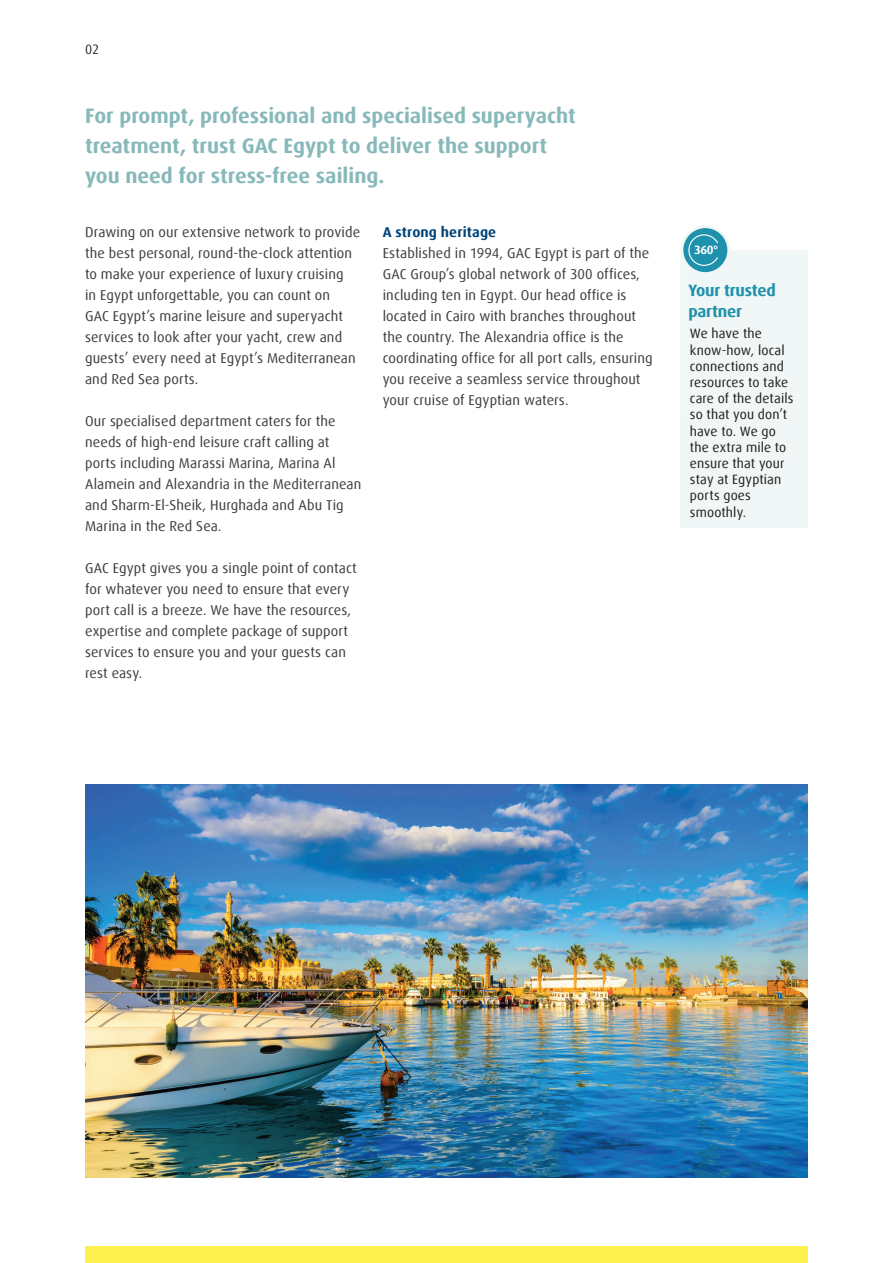
<style>
.page{position:relative;width:893px;height:1263px;background:#fff}
.page>*{position:absolute;margin:0;border:0;box-sizing:border-box;transform-origin:0 0}
.t1{font:700 21px/30px "Dax Offc";color:#88b9ba}
.t2{font:700 16.5px/21px "Dax Offc";letter-spacing:-.015em;color:#1e92ac}
.t3{font:14.25px/21px "Dax Offc";letter-spacing:.01em;color:#3e3e3f}
.t4{font:700 14.25px "Dax Offc";letter-spacing:.01em;color:#00447b}
.t5{font:13.5px/16.2px "Dax Offc";letter-spacing:.01em;color:#231f20}
.t6{font:13.5px "Dax Offc";color:#312f30}
.t7{font:700 12px "Dax Offc";color:#fff}
</style>
<div class="page">
<img style="left:85px;top:784px;width:723px;height:394px">
<div style="left:680px;top:422px;width:128px;height:105px;background:#f1f6f6"></div>
<svg style="left:681px;top:226px;width:127px;height:196px"></svg>
<div style="left:85px;top:1246px;width:723px;height:17px;background:#fcf14e"></div>
<p class="t6" style="left:85px;top:40px;width:16px">02</p>
<h1 class="t1" style="left:85px;top:101px;width:492px">For prompt, professional and specialised superyacht treatment, trust GAC Egypt to deliver the support you need for stress-free sailing.</h1>
<p class="t3" style="left:85px;top:221px;width:277px">Drawing on our extensive network to provide the best personal, round-the-clock attention to make your experience of luxury cruising<br>in Egypt unforgettable, you can count on<br>GAC Egypt’s marine leisure and superyacht services to look after your yacht, crew and guests’ every need at Egypt’s Mediterranean and Red Sea ports.</p>
<p class="t3" style="left:85px;top:410px;width:278px">Our specialised department caters for the needs of high-end leisure craft calling at ports including Marassi Marina, Marina Al Alamein and Alexandria in the Mediterranean and Sharm-El-Sheik, Hurghada and Abu Tig Marina in the Red Sea.</p>
<p class="t3" style="left:85px;top:557px;width:273px">GAC Egypt gives you a single point of contact for whatever you need to ensure that every port call is a breeze. We have the resources, expertise and complete package of support services to ensure you and your guests can rest easy.</p>
<p class="t4" style="left:383px;top:222px;width:115px">A strong heritage</p>
<p class="t3" style="left:383px;top:242px;width:271px">Established in 1994, GAC Egypt is part of the GAC Group’s global network of 300 offices, including ten in Egypt. Our head office is located in Cairo with branches throughout the country. The Alexandria office is the coordinating office for all port calls, ensuring you receive a seamless service throughout your cruise of Egyptian waters.</p>
<p class="t7" style="left:694px;top:243px;width:25px">360°</p>
<p class="t2" style="left:688px;top:280px;width:89px">Your trusted partner</p>
<p class="t5" style="left:690px;top:326px;width:105px">We have the know-how, local connections and resources to take care of the details so that you don’t have to. We go the extra mile to ensure that your stay at Egyptian ports goes smoothly.</p>
</div>
